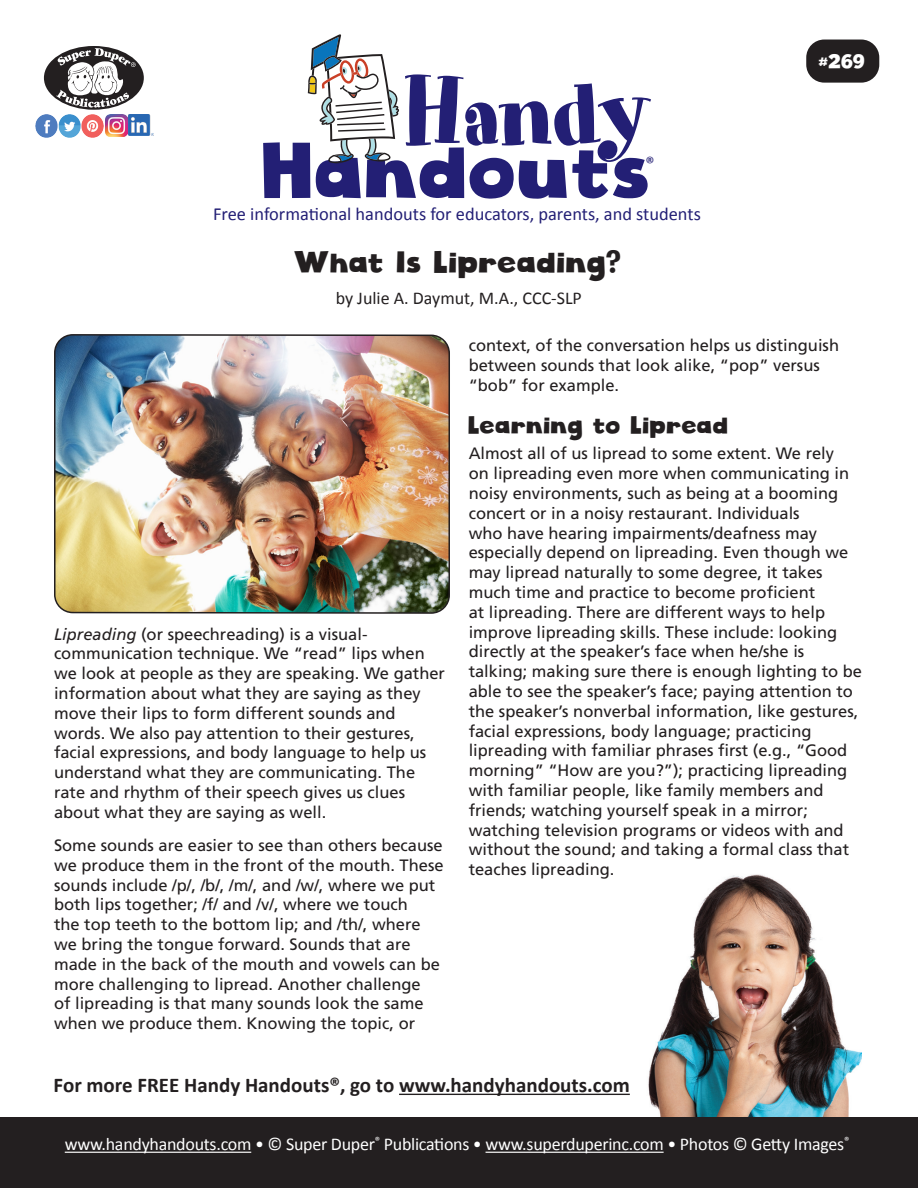
<style>
.page{position:relative;width:918px;height:1188px;background:#fff}
.page>*{position:absolute;margin:0;border:0;box-sizing:border-box;transform-origin:0 0}
.t1{font:93.75px "Art Department JNL";letter-spacing:-.03em;color:#231f75}
.t2{font:76.8px "Cloudy Witha Chanceof Love";color:#231f75}
.HH_Title{font:30px "Cloudy Witha Chanceof Love";color:#231f20}
.HH_Headers{font:24px "Cloudy Witha Chanceof Love";color:#231f20}
.HH_TEXT{font:700 21px "Calibri";color:#231f20}
.t3{font:19.5px "Cloudy Witha Chanceof Love";color:#fff}
.t4{font:18.45px "Calibri";color:#231f75}
.t5{font:18px "Calibri";letter-spacing:-.015em;color:#fff}
.HH_Author{font:18px "Calibri";color:#231f20}
.t6{font:18px "Calibri";color:#231f75}
.HH_Text{font:16.5px/19.8px "Frutiger";color:#231f20}
.s1{font-style:italic}
</style>
<div class="page">
<img style="left:635px;top:874px;width:227px;height:244px">
<hr style="left:399px;top:1094px;width:231px;height:1px;background:#231f20">
<div style="left:806px;top:40px;width:73px;height:43px;background:#231f20;border-radius:18px"></div>
<div style="left:0;top:1118px;width:918px;height:70px;background:#231f20"></div>
<div style="left:44px;top:46px;width:100px;height:64px;background:#231f20;border-radius:50%"></div>
<svg style="left:56px;top:48px;width:80px;height:60px"></svg>
<img style="left:36px;top:115px;width:68px;height:22px">
<img style="left:106px;top:115px;width:21px;height:21px">
<hr style="left:65px;top:1152px;width:186px;height:1px;background:#fff">
<hr style="left:486px;top:1152px;width:178px;height:1px;background:#fff">
<img style="left:129px;top:115px;width:24px;height:21px">
<svg style="left:308px;top:34px;width:91px;height:129px"></svg>
<img style="left:54px;top:334px;width:396px;height:280px">
<p class="t1" style="left:402px;top:57px;width:252px">Handy</p>
<p class="t2" style="left:264px;top:123px;width:391px">Handouts</p>
<p class="t6" style="left:646px;top:150px;width:11px">®</p>
<p class="t4" style="left:213px;top:201px;width:489px">Free informational handouts for educators, parents, and students</p>
<p class="HH_Title" style="left:295px;top:243px;width:329px">What Is Lipreading?</p>
<p class="HH_Author" style="left:336px;top:286px;width:248px">by Julie A. Daymut, M.A., CCC-SLP</p>
<p class="t3" style="left:820px;top:49px;width:48px">#269</p>
<p class="HH_Text" style="left:54px;top:624px;width:393px"><span class="s1">Lipreading</span> (or speechreading) is a visual&shy;communication technique. We “read” lips when we look at people as they are speaking. We gather information about what they are saying as they move their lips to form different sounds and words. We also pay attention to their gestures, facial expressions, and body language to help us understand what they are communicating. The rate and rhythm of their speech gives us clues about what they are saying as well.</p>
<p class="HH_Text" style="left:54px;top:835px;width:391px">Some sounds are easier to see than others because we produce them in the front of the mouth. These sounds include /p/, /b/, /m/, and /w/, where we put both lips together; /f/ and /v/, where we touch<br>the top teeth to the bottom lip; and /th/, where we bring the tongue forward. Sounds that are made in the back of the mouth and vowels can be more challenging to lipread. Another challenge<br>of lipreading is that many sounds look the same when we produce them. Knowing the topic, or</p>
<p class="HH_Text" style="left:469px;top:335px;width:372px">context, of the conversation helps us distinguish between sounds that look alike, “pop” versus “bob” for example.</p>
<p class="HH_Headers" style="left:469px;top:410px;width:262px">Learning to Lipread</p>
<p class="HH_Text" style="left:469px;top:444px;width:395px">Almost all of us lipread to some extent. We rely<br>on lipreading even more when communicating in noisy environments, such as being at a booming concert or in a noisy restaurant. Individuals<br>who have hearing impairments/deafness may especially depend on lipreading. Even though we may lipread naturally to some degree, it takes much time and practice to become proficient<br>at lipreading. There are different ways to help improve lipreading skills. These include: looking directly at the speaker’s face when he/she is talking; making sure there is enough lighting to be able to see the speaker’s face; paying attention to the speaker’s nonverbal information, like gestures, facial expressions, body language; practicing lipreading with familiar phrases first (e.g., “Good morning” “How are you?”); practicing lipreading with familiar people, like family members and friends; watching yourself speak in a mirror; watching television programs or videos with and without the sound; and taking a formal class that teaches lipreading.</p>
<p class="HH_TEXT" style="left:54px;top:1070px;width:578px">For more FREE Handy Handouts®, go to www.handyhandouts.com</p>
<p class="t5" style="left:65px;top:1132px;width:786px">www.handyhandouts.com • © Super Duper<sup>®</sup> Publications • www.superduperinc.com • Photos © Getty Images<sup>®</sup></p>
</div>
